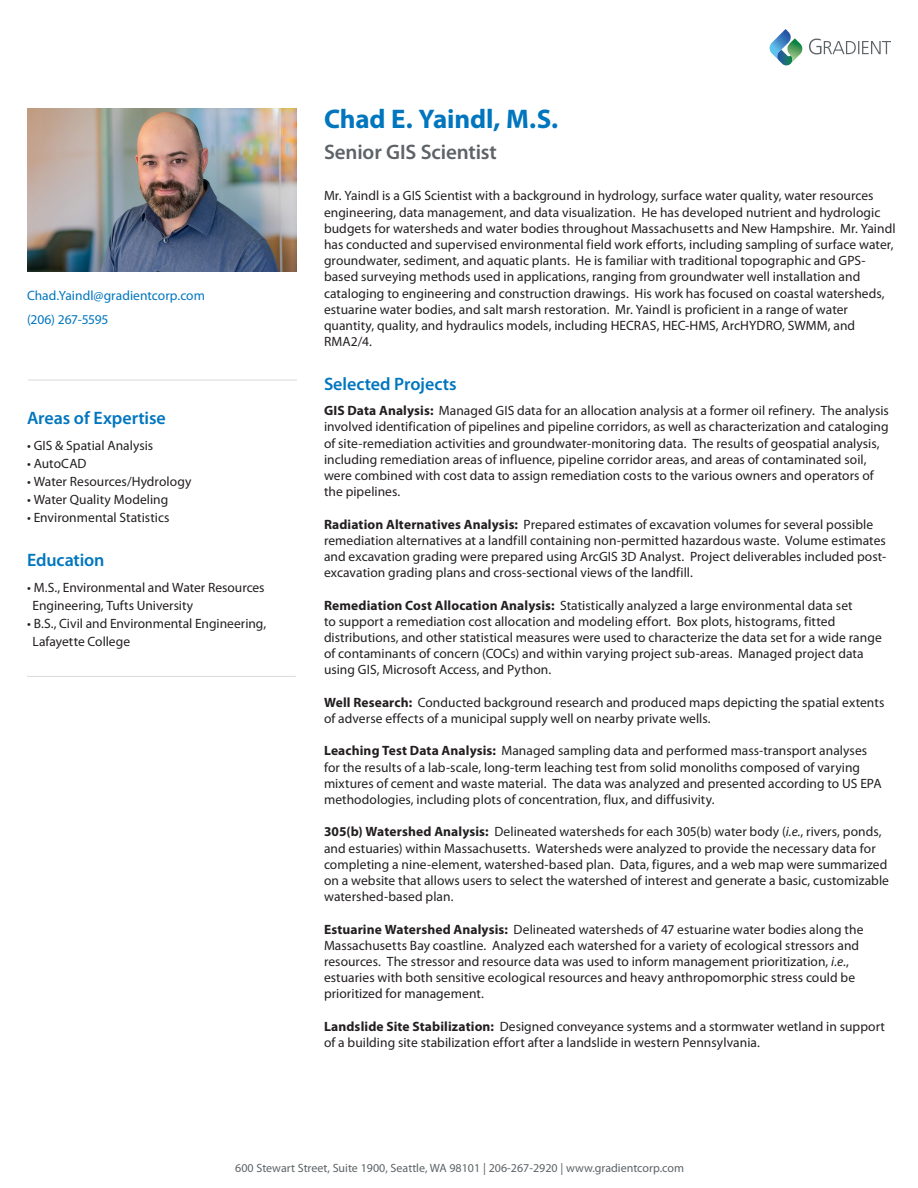
<style>
.page{position:relative;width:918px;height:1188px;background:#fff}
.page>*{position:absolute;margin:0;border:0;box-sizing:border-box;transform-origin:0 0}
.Name_and_credentials{font:700 27px "Myriad Pro";letter-spacing:-.005em;color:#0076be}
.Name_and_credentials-2{font:600 21px "Myriad Pro";letter-spacing:-.005em;color:#5e6367}
.Name_and_credentials-3{font:600 18px "Myriad Pro";letter-spacing:-.005em;color:#0076be}
.Name_and_credentials-4{font:13.5px/16.2px "Myriad Pro";letter-spacing:.005em;color:#231f20}
.Name_and_credentials-5{font:13.5px "Myriad Pro";color:#0076be}
.t1{font:12px "Myriad Pro";color:#5e6367}
.s1{font-weight:700}
.s2{font-style:italic}
</style>
<div class="page">
<img style="left:27px;top:108px;width:270px;height:163px">
<hr style="left:28px;top:380px;width:269px;height:1px;background:#5e6367">
<svg style="left:770px;top:29px;width:32px;height:37px"></svg>
<svg style="left:809px;top:39px;width:82px;height:15px"></svg>
<hr style="left:27px;top:676px;width:269px;height:1px;background:#5e6367">
<p class="Name_and_credentials-5" style="left:27px;top:287px;width:180px">Chad.Yaindl@gradientcorp.com</p>
<p class="Name_and_credentials-5" style="left:27px;top:311px;width:83px">(206) 267-5595</p>
<p class="Name_and_credentials-3" style="left:27px;top:406px;width:140px">Areas of Expertise</p>
<p class="Name_and_credentials-4" style="left:27px;top:437px;width:128px">• GIS &amp; Spatial Analysis</p>
<p class="Name_and_credentials-4" style="left:27px;top:455px;width:61px">• AutoCAD</p>
<p class="Name_and_credentials-4" style="left:27px;top:473px;width:166px">• Water Resources/Hydrology</p>
<p class="Name_and_credentials-4" style="left:27px;top:491px;width:143px">• Water Quality Modeling</p>
<p class="Name_and_credentials-4" style="left:27px;top:509px;width:144px">• Environmental Statistics</p>
<p class="Name_and_credentials-3" style="left:27px;top:549px;width:79px">Education</p>
<p class="Name_and_credentials-4" style="left:27px;top:579px;width:239px">• M.S., Environmental and Water Resources</p>
<p class="Name_and_credentials-4" style="left:33px;top:597px;width:162px">Engineering, Tufts University</p>
<p class="Name_and_credentials-4" style="left:27px;top:615px;width:241px">• B.S., Civil and Environmental Engineering,</p>
<p class="Name_and_credentials-4" style="left:33px;top:633px;width:99px">Lafayette College</p>
<p class="Name_and_credentials" style="left:324px;top:102px;width:236px">Chad E. Yaindl, M.S.</p>
<p class="Name_and_credentials-2" style="left:324px;top:139px;width:175px">Senior GIS Scientist</p>
<p class="Name_and_credentials-4" style="left:324px;top:188px;width:573px">Mr. Yaindl is a GIS Scientist with a background in hydrology, surface water quality, water resources engineering, data management, and data visualization. He has developed nutrient and hydrologic budgets for watersheds and water bodies throughout Massachusetts and New Hampshire. Mr. Yaindl has conducted and supervised environmental field work efforts, including sampling of surface water, groundwater, sediment, and aquatic plants. He is familiar with traditional topographic and GPS-</p>
<p class="Name_and_credentials-4" style="left:324px;top:269px;width:562px">based surveying methods used in applications, ranging from groundwater well installation and cataloging to engineering and construction drawings. His work has focused on coastal watersheds, estuarine water bodies, and salt marsh restoration. Mr. Yaindl is proficient in a range of water</p>
<p class="Name_and_credentials-4" style="left:324px;top:317px;width:533px">quantity, quality, and hydraulics models, including HECRAS, HEC-HMS, ArcHYDRO, SWMM, and<br>RMA2/4.</p>
<p class="Name_and_credentials-3" style="left:324px;top:372px;width:134px">Selected Projects</p>
<p class="Name_and_credentials-4" style="left:324px;top:402px;width:566px"><span class="s1">GIS Data Analysis:</span> Managed GIS data for an allocation analysis at a former oil refinery. The analysis involved identification of pipelines and pipeline corridors, as well as characterization and cataloging of site-remediation activities and groundwater-monitoring data. The results of geospatial analysis, including remediation areas of influence, pipeline corridor areas, and areas of contaminated soil, were combined with cost data to assign remediation costs to the various owners and operators of the pipelines.</p>
<p class="Name_and_credentials-4" style="left:324px;top:516px;width:564px"><span class="s1">Radiation Alternatives Analysis:</span> Prepared estimates of excavation volumes for several possible remediation alternatives at a landfill containing non-permitted hazardous waste. Volume estimates and excavation grading were prepared using ArcGIS 3D Analyst. Project deliverables included post&shy;excavation grading plans and cross-sectional views of the landfill.</p>
<p class="Name_and_credentials-4" style="left:324px;top:597px;width:559px"><span class="s1">Remediation Cost Allocation Analysis:</span> Statistically analyzed a large environmental data set<br>to support a remediation cost allocation and modeling effort. Box plots, histograms, fitted distributions, and other statistical measures were used to characterize the data set for a wide range of contaminants of concern (COCs) and within varying project sub-areas. Managed project data using GIS, Microsoft Access, and Python.</p>
<p class="Name_and_credentials-4" style="left:324px;top:694px;width:562px"><span class="s1">Well Research:</span> Conducted background research and produced maps depicting the spatial extents of adverse effects of a municipal supply well on nearby private wells.</p>
<p class="Name_and_credentials-4" style="left:324px;top:743px;width:559px"><span class="s1">Leaching Test Data Analysis:</span> Managed sampling data and performed mass-transport analyses for the results of a lab-scale, long-term leaching test from solid monoliths composed of varying mixtures of cement and waste material. The data was analyzed and presented according to US EPA methodologies, including plots of concentration, flux, and diffusivity.</p>
<p class="Name_and_credentials-4" style="left:324px;top:824px;width:567px"><span class="s1">305(b) Watershed Analysis:</span> Delineated watersheds for each 305(b) water body (<span class="s2">i.e.</span>, rivers, ponds, and estuaries) within Massachusetts. Watersheds were analyzed to provide the necessary data for completing a nine-element, watershed-based plan. Data, figures, and a web map were summarized on a website that allows users to select the watershed of interest and generate a basic, customizable watershed-based plan.</p>
<p class="Name_and_credentials-4" style="left:324px;top:921px;width:541px"><span class="s1">Estuarine Watershed Analysis:</span> Delineated watersheds of 47 estuarine water bodies along the Massachusetts Bay coastline. Analyzed each watershed for a variety of ecological stressors and resources. The stressor and resource data was used to inform management prioritization, <span class="s2">i.e.</span>, estuaries with both sensitive ecological resources and heavy anthropomorphic stress could be prioritized for management.</p>
<p class="Name_and_credentials-4" style="left:324px;top:1018px;width:563px"><span class="s1">Landslide Site Stabilization:</span> Designed conveyance systems and a stormwater wetland in support of a building site stabilization effort after a landslide in western Pennsylvania.</p>
<p class="t1" style="left:235px;top:1160px;width:450px">600 Stewart Street, Suite 1900, Seattle, WA 98101 | 206-267-2920 | www.gradientcorp.com</p>
</div>
